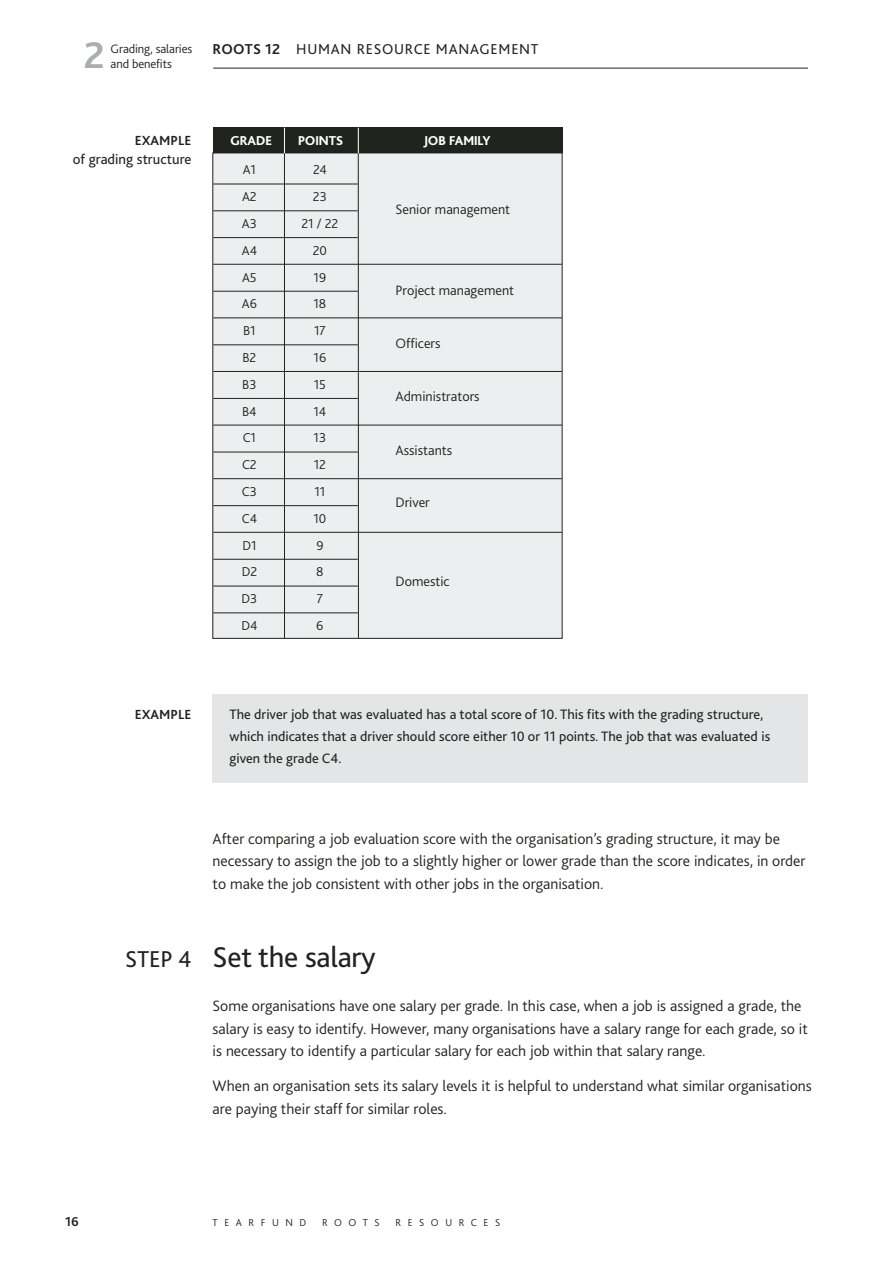
<style>
.page{position:relative;width:893px;height:1263px;background:#fff}
.page>*{position:absolute;margin:0;border:0;box-sizing:border-box;transform-origin:0 0}
.t1{font:700 39px "Bliss 2";color:#a8afb0}
.t2{font:30px "Bliss 2";letter-spacing:-.01em;color:#20231e}
.t3{font:300 15.75px/22.5px "Bliss 2";color:#20231e}
.t4{font:15px "Bliss 2";letter-spacing:.05em;color:#20231e}
.t5{font:14.7px "Bliss 2";color:#20231e}
.t6{font:14.25px/21.8px "Bliss 2";color:#20231e}
.t7{font:300 14.25px "Bliss 2";color:#20231e}
.t8{font:700 13.8px "Bliss 2";color:#20231e}
.t9{font:300 13.5px "Bliss 2";letter-spacing:-.005em;color:#20231e}
.t10{font:800 13.5px "Bliss";color:#fff}
.t11{font:700 13.5px "Bliss 2";color:#20231e}
.t12{font:300 12.75px "Bliss 2";letter-spacing:-.01em;color:#20231e}
.t13{font:300 10.5px "Bliss 2";letter-spacing:.625em;color:#20231e}
.s1{font-weight:700}
.s2{font-size:24px}
</style>
<div class="page">
<hr style="left:213px;top:68px;width:595px;height:1px;background:#20231e">
<div style="left:213px;top:694px;width:595px;height:89px;background:#e3e5e6"></div>
<div style="left:213px;top:153px;width:349px;height:485px;background:#edeeef"></div>
<hr style="left:213px;top:184px;width:145px;height:1px;background:#20231e">
<hr style="left:213px;top:211px;width:145px;height:1px;background:#20231e">
<hr style="left:213px;top:237px;width:145px;height:1px;background:#20231e">
<hr style="left:213px;top:264px;width:349px;height:1px;background:#20231e">
<hr style="left:213px;top:291px;width:145px;height:1px;background:#20231e">
<hr style="left:213px;top:317px;width:349px;height:1px;background:#20231e">
<hr style="left:213px;top:345px;width:145px;height:1px;background:#20231e">
<hr style="left:213px;top:371px;width:349px;height:1px;background:#20231e">
<hr style="left:213px;top:398px;width:145px;height:1px;background:#20231e">
<hr style="left:213px;top:425px;width:349px;height:1px;background:#20231e">
<hr style="left:213px;top:452px;width:145px;height:1px;background:#20231e">
<hr style="left:213px;top:478px;width:349px;height:1px;background:#20231e">
<hr style="left:213px;top:505px;width:145px;height:1px;background:#20231e">
<hr style="left:213px;top:532px;width:349px;height:1px;background:#20231e">
<hr style="left:213px;top:559px;width:145px;height:1px;background:#20231e">
<hr style="left:213px;top:586px;width:145px;height:1px;background:#20231e">
<hr style="left:213px;top:613px;width:145px;height:1px;background:#20231e">
<div style="left:213px;top:128px;width:349px;height:25px;background:#20231e"></div>
<hr style="left:284px;top:153px;width:1px;height:485px;background:#20231e">
<hr style="left:358px;top:153px;width:1px;height:485px;background:#20231e">
<svg style="left:284px;top:128px;width:1px;height:25px"></svg>
<svg style="left:358px;top:128px;width:1px;height:25px"></svg>
<h1 class="t1" style="left:84px;top:40px;width:22px">2</h1>
<p class="t12" style="left:111px;top:44px;width:83px">Grading, salaries</p>
<p class="t4" style="left:213px;top:43px;width:327px"><span class="s1">ROOTS 12</span> HUMAN RESOURCE MANAGEMENT</p>
<p class="t12" style="left:111px;top:59px;width:63px">and benefits</p>
<p class="t8" style="left:135px;top:136px;width:58px">EXAMPLE</p>
<p class="t5" style="left:73px;top:153px;width:120px">of grading structure</p>
<p class="t10" style="left:231px;top:135px;width:43px">GRADE</p>
<p class="t10" style="left:298px;top:135px;width:46px">POINTS</p>
<p class="t10" style="left:424px;top:135px;width:69px">JOB FAMILY</p>
<p class="t9" style="left:243px;top:165px;width:15px">A1</p>
<p class="t9" style="left:313px;top:165px;width:15px">24</p>
<p class="t9" style="left:242px;top:192px;width:16px">A2</p>
<p class="t9" style="left:313px;top:192px;width:15px">23</p>
<p class="t9" style="left:242px;top:218px;width:16px">A3</p>
<p class="t9" style="left:301px;top:218px;width:39px">21 / 22</p>
<p class="t9" style="left:242px;top:245px;width:17px">A4</p>
<p class="t9" style="left:313px;top:245px;width:16px">20</p>
<p class="t9" style="left:242px;top:272px;width:16px">A5</p>
<p class="t9" style="left:314px;top:272px;width:14px">19</p>
<p class="t9" style="left:242px;top:299px;width:17px">A6</p>
<p class="t9" style="left:313px;top:299px;width:14px">18</p>
<p class="t9" style="left:243px;top:326px;width:14px">B1</p>
<p class="t9" style="left:314px;top:326px;width:13px">17</p>
<p class="t9" style="left:242px;top:352px;width:15px">B2</p>
<p class="t9" style="left:314px;top:352px;width:14px">16</p>
<p class="t9" style="left:242px;top:379px;width:16px">B3</p>
<p class="t9" style="left:314px;top:379px;width:14px">15</p>
<p class="t9" style="left:242px;top:406px;width:16px">B4</p>
<p class="t9" style="left:313px;top:406px;width:14px">14</p>
<p class="t9" style="left:243px;top:433px;width:15px">C1</p>
<p class="t9" style="left:314px;top:433px;width:14px">13</p>
<p class="t9" style="left:242px;top:460px;width:16px">C2</p>
<p class="t9" style="left:314px;top:460px;width:14px">12</p>
<p class="t9" style="left:242px;top:486px;width:16px">C3</p>
<p class="t9" style="left:314px;top:486px;width:13px">11</p>
<p class="t9" style="left:242px;top:513px;width:17px">C4</p>
<p class="t9" style="left:313px;top:513px;width:14px">10</p>
<p class="t9" style="left:242px;top:540px;width:16px">D1</p>
<p class="t9" style="left:316px;top:540px;width:9px">9</p>
<p class="t9" style="left:242px;top:567px;width:17px">D2</p>
<p class="t9" style="left:316px;top:567px;width:9px">8</p>
<p class="t9" style="left:242px;top:594px;width:17px">D3</p>
<p class="t9" style="left:317px;top:594px;width:8px">7</p>
<p class="t9" style="left:241px;top:620px;width:18px">D4</p>
<p class="t9" style="left:316px;top:620px;width:9px">6</p>
<p class="t7" style="left:395px;top:204px;width:116px">Senior management</p>
<p class="t7" style="left:395px;top:285px;width:120px">Project management</p>
<p class="t7" style="left:395px;top:338px;width:47px">Officers</p>
<p class="t7" style="left:395px;top:391px;width:86px">Administrators</p>
<p class="t7" style="left:395px;top:444px;width:58px">Assistants</p>
<p class="t7" style="left:395px;top:497px;width:36px">Driver</p>
<p class="t7" style="left:395px;top:576px;width:56px">Domestic</p>
<p class="t8" style="left:135px;top:709px;width:58px">EXAMPLE</p>
<p class="t6" style="left:230px;top:705px;width:542px">The driver job that was evaluated has a total score of 10. This fits with the grading structure, which indicates that a driver should score either 10 or 11 points. The job that was evaluated is given the grade C4.</p>
<p class="t3" style="left:213px;top:829px;width:594px">After comparing a job evaluation score with the organisation’s grading structure, it may be necessary to assign the job to a slightly higher or lower grade than the score indicates, in order to make the job consistent with other jobs in the organisation.</p>
<h2 class="t2" style="left:125px;top:946px;width:252px"><span class="s2">STEP 4</span> Set the salary</h2>
<p class="t3" style="left:213px;top:996px;width:597px">Some organisations have one salary per grade. In this case, when a job is assigned a grade, the salary is easy to identify. However, many organisations have a salary range for each grade, so it is necessary to identify a particular salary for each job within that salary range.</p>
<p class="t3" style="left:213px;top:1076px;width:601px">When an organisation sets its salary levels it is helpful to understand what similar organisations are paying their staff for similar roles.</p>
<p class="t11" style="left:65px;top:1216px;width:15px">16</p>
<p class="t13" style="left:213px;top:1218px;width:95px">TEARFUND</p>
<p class="t13" style="left:322px;top:1218px;width:59px">ROOTS</p>
<p class="t13" style="left:395px;top:1218px;width:106px">RESOURCES</p>
</div>
